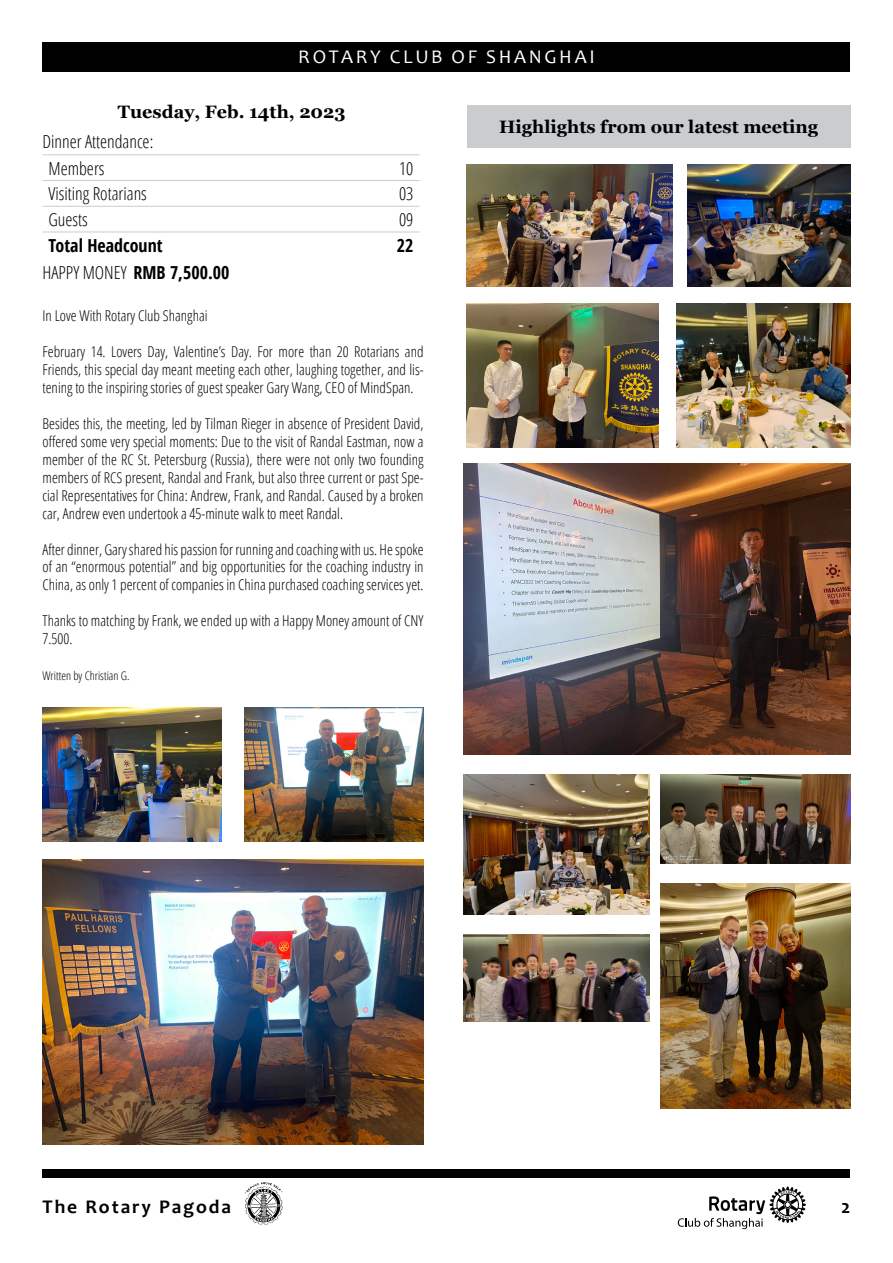
<style>
.page{position:relative;width:893px;height:1263px;background:#fff}
.page>*{position:absolute;margin:0;border:0;box-sizing:border-box;transform-origin:0 0}
.t1{font:19.5px "Candara";letter-spacing:.14em;color:#fff}
.t2{font:700 19.5px "Candara";letter-spacing:.1em;color:#000}
.t3{font:300 18px "Open Sans Condensed";color:#000}
.Georgia_black_12{font:700 18px "Georgia";color:#000}
.t4{font:700 18px "Open Sans Condensed";color:#000}
.t5{font:300 15px/18px "Open Sans Condensed";color:#000;text-align:justify}
.t6{font:300 12px "Open Sans Condensed";color:#000}
.s1{font-weight:300}
</style>
<div class="page">
<div style="left:43px;top:43px;width:807px;height:29px;background:#000"></div>
<div style="left:43px;top:1169px;width:807px;height:9px;background:#000"></div>
<svg style="left:245px;top:1182px;width:38px;height:43px"></svg>
<svg style="left:678px;top:1186px;width:128px;height:43px"></svg>
<svg style="left:43px;top:155px;width:376px;height:77px"></svg>
<hr style="left:43px;top:154px;width:188px;height:1px;background:#cbccce">
<hr style="left:231px;top:154px;width:188px;height:1px;background:#cbccce">
<hr style="left:43px;top:180px;width:188px;height:1px;background:#cbccce">
<hr style="left:231px;top:180px;width:188px;height:1px;background:#cbccce">
<hr style="left:43px;top:206px;width:188px;height:1px;background:#cbccce">
<hr style="left:231px;top:206px;width:188px;height:1px;background:#cbccce">
<hr style="left:43px;top:232px;width:188px;height:1px;background:#cbccce">
<hr style="left:231px;top:232px;width:188px;height:1px;background:#cbccce">
<div style="left:467px;top:105px;width:383px;height:42px;background:#cbccce"></div>
<img style="left:43px;top:708px;width:178px;height:134px">
<img style="left:245px;top:708px;width:178px;height:134px">
<img style="left:43px;top:859px;width:380px;height:286px">
<img style="left:467px;top:164px;width:205px;height:123px">
<img style="left:687px;top:164px;width:163px;height:123px">
<img style="left:467px;top:303px;width:192px;height:144px">
<img style="left:463px;top:464px;width:387px;height:290px">
<img style="left:676px;top:303px;width:174px;height:144px">
<img style="left:463px;top:775px;width:187px;height:139px">
<img style="left:660px;top:884px;width:190px;height:224px">
<img style="left:660px;top:775px;width:190px;height:88px">
<img style="left:463px;top:935px;width:187px;height:86px">
<h1 class="t1" style="left:298px;top:44px;width:298px">ROTARY CLUB OF SHANGHAI</h1>
<p class="Georgia_black_12" style="left:118px;top:99px;width:229px">Tuesday, Feb. 14th, 2023</p>
<p class="t3" style="left:43px;top:130px;width:112px">Dinner Attendance:</p>
<p class="t3" style="left:49px;top:156px;width:58px">Members</p>
<p class="t3" style="left:399px;top:156px;width:16px">10</p>
<p class="t3" style="left:49px;top:181px;width:100px">Visiting Rotarians</p>
<p class="t3" style="left:399px;top:181px;width:16px">03</p>
<p class="t3" style="left:49px;top:207px;width:41px">Guests</p>
<p class="t3" style="left:399px;top:207px;width:16px">09</p>
<p class="t4" style="left:49px;top:233px;width:116px">Total Headcount</p>
<p class="t4" style="left:397px;top:233px;width:18px">22</p>
<p class="t4" style="left:43px;top:259px;width:188px"><span class="s1">HAPPY MONEY</span> RMB 7,500.00</p>
<p class="t5" style="left:43px;top:306px;width:167px">In Love With Rotary Club Shanghai</p>
<p class="t5" style="left:43px;top:342px;width:383px">February 14. Lovers Day, Valentine’s Day. For more than 20 Rotarians and Friends, this special day meant meeting each other, laughing together, and lis&shy;tening to the inspiring stories of guest speaker Gary Wang, CEO of MindSpan.</p>
<p class="t5" style="left:43px;top:414px;width:383px">Besides this, the meeting, led by Tilman Rieger in absence of President David, offered some very special moments: Due to the visit of Randal Eastman, now a member of the RC St. Petersburg (Russia), there were not only two founding members of RCS present, Randal and Frank, but also three current or past Spe&shy;cial Representatives for China: Andrew, Frank, and Randal. Caused by a broken car, Andrew even undertook a 45-minute walk to meet Randal.</p>
<p class="t5" style="left:43px;top:540px;width:383px">After dinner, Gary shared his passion for running and coaching with us. He spoke of an “enormous potential” and big opportunities for the coaching industry in China, as only 1 percent of companies in China purchased coaching services yet.</p>
<p class="t5" style="left:43px;top:611px;width:383px">Thanks to matching by Frank, we ended up with a Happy Money amount of CNY<br>7.500.</p>
<p class="t6" style="left:43px;top:667px;width:89px">Written by Christian G.</p>
<p class="Georgia_black_12" style="left:499px;top:113px;width:321px">Highlights from our latest meeting</p>
<h1 class="t2" style="left:43px;top:1194px;width:190px">The Rotary Pagoda</h1>
<h1 class="t2" style="left:841px;top:1194px;width:11px">2</h1>
</div>
